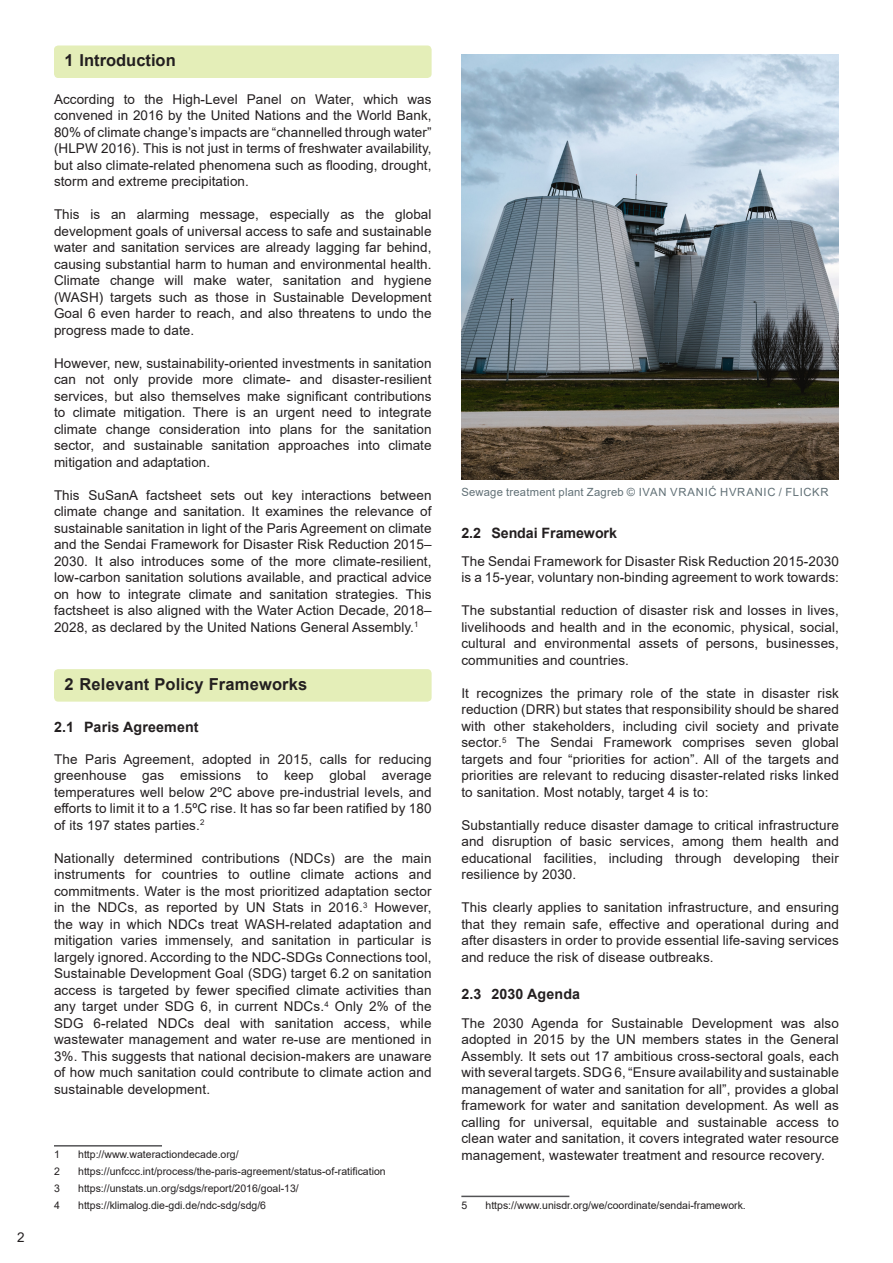
<style>
.page{position:relative;width:893px;height:1263px;background:#fff}
.page>*{position:absolute;margin:0;border:0;box-sizing:border-box;transform-origin:0 0}
.Sus__Level_1_Section{font:700 16.5px "Arial";letter-spacing:.01em;color:#231f20}
.Sus__Level_2_heading{font:700 14.25px "Arial";letter-spacing:.01em;color:#231f20}
.Sus__BODY_TEXT{font:13.5px/16.5px "Arial";letter-spacing:.01em;color:#231f20;text-align:justify}
.Sus__Photo_caption{font:11.25px "Arial";letter-spacing:.025em;color:#617076}
.Sus__Footnote{font:10.5px "Arial";color:#231f20}
</style>
<div class="page">
<div style="left:54px;top:45px;width:378px;height:33px;background:#e4eeb8;border-radius:4px"></div>
<div style="left:54px;top:669px;width:378px;height:33px;background:#e4eeb8;border-radius:4px"></div>
<hr style="left:54px;top:1145px;width:108px;height:1px;background:#535355">
<hr style="left:461px;top:1195px;width:108px;height:2px;background:#535355">
<img style="left:461px;top:54px;width:378px;height:425px">
<p class="Sus__BODY_TEXT" style="left:17px;top:1229px;width:9px">2</p>
<p class="Sus__Level_1_Section" style="left:64px;top:49px;width:113px">1 Introduction</p>
<p class="Sus__BODY_TEXT" style="left:54px;top:90px;width:379px">According to the High-Level Panel on Water, which was convened in 2016 by the United Nations and the World Bank, 80% of climate change’s impacts are “channelled through water” (HLPW 2016). This is not just in terms of freshwater availability, but also climate-related phenomena such as flooding, drought, storm and extreme precipitation.</p>
<p class="Sus__BODY_TEXT" style="left:54px;top:206px;width:379px">This is an alarming message, especially as the global development goals of universal access to safe and sustainable water and sanitation services are already lagging far behind, causing substantial harm to human and environmental health.<br>Climate change will make water, sanitation and hygiene (WASH) targets such as those in Sustainable Development Goal 6 even harder to reach, and also threatens to undo the progress made to date.</p>
<p class="Sus__BODY_TEXT" style="left:54px;top:354px;width:379px">However, new, sustainability-oriented investments in sanitation can not only provide more climate- and disaster-resilient services, but also themselves make significant contributions to climate mitigation. There is an urgent need to integrate climate change consideration into plans for the sanitation sector, and sustainable sanitation approaches into climate mitigation and adaptation.</p>
<p class="Sus__BODY_TEXT" style="left:54px;top:486px;width:379px">This SuSanA factsheet sets out key interactions between climate change and sanitation. It examines the relevance of sustainable sanitation in light of the Paris Agreement on climate and the Sendai Framework for Disaster Risk Reduction 2015– 2030. It also introduces some of the more climate-resilient, low-carbon sanitation solutions available, and practical advice on how to integrate climate and sanitation strategies. This factsheet is also aligned with the Water Action Decade, 2018– 2028, as declared by the United Nations General Assembly.<sup>1</sup></p>
<p class="Sus__Level_1_Section" style="left:64px;top:672px;width:244px">2 Relevant Policy Frameworks</p>
<p class="Sus__Level_2_heading" style="left:54px;top:717px;width:146px">2.1 Paris Agreement</p>
<p class="Sus__BODY_TEXT" style="left:54px;top:750px;width:379px">The Paris Agreement, adopted in 2015, calls for reducing greenhouse gas emissions to keep global average temperatures well below 2ºC above pre-industrial levels, and efforts to limit it to a 1.5ºC rise. It has so far been ratified by 180 of its 197 states parties.<sup>2</sup></p>
<p class="Sus__BODY_TEXT" style="left:54px;top:849px;width:379px">Nationally determined contributions (NDCs) are the main instruments for countries to outline climate actions and commitments. Water is the most prioritized adaptation sector in the NDCs, as reported by UN Stats in 2016.<sup>3</sup> However, the way in which NDCs treat WASH-related adaptation and mitigation varies immensely, and sanitation in particular is largely ignored. According to the NDC-SDGs Connections tool, Sustainable Development Goal (SDG) target 6.2 on sanitation access is targeted by fewer specified climate activities than any target under SDG 6, in current NDCs.<sup>4</sup> Only 2% of the SDG 6-related NDCs deal with sanitation access, while wastewater management and water re-use are mentioned in 3%. This suggests that national decision-makers are unaware of how much sanitation could contribute to climate action and sustainable development.</p>
<p class="Sus__Footnote" style="left:54px;top:1147px;width:7px">1</p>
<p class="Sus__Footnote" style="left:78px;top:1147px;width:162px">http://www.wateractiondecade.org/</p>
<p class="Sus__Footnote" style="left:54px;top:1164px;width:7px">2</p>
<p class="Sus__Footnote" style="left:78px;top:1164px;width:309px">https://unfccc.int/process/the-paris-agreement/status-of-ratification</p>
<p class="Sus__Footnote" style="left:54px;top:1181px;width:7px">3</p>
<p class="Sus__Footnote" style="left:78px;top:1181px;width:222px">https://unstats.un.org/sdgs/report/2016/goal-13/</p>
<p class="Sus__Footnote" style="left:54px;top:1198px;width:7px">4</p>
<p class="Sus__Footnote" style="left:78px;top:1198px;width:189px">https://klimalog.die-gdi.de/ndc-sdg/sdg/6</p>
<p class="Sus__Photo_caption" style="left:461px;top:484px;width:369px">Sewage treatment plant Zagreb © IVAN VRANIĆ HVRANIC / FLICKR</p>
<p class="Sus__Level_2_heading" style="left:461px;top:523px;width:157px">2.2 Sendai Framework</p>
<p class="Sus__BODY_TEXT" style="left:461px;top:552px;width:379px">The Sendai Framework for Disaster Risk Reduction 2015-2030 is a 15-year, voluntary non-binding agreement to work towards:</p>
<p class="Sus__BODY_TEXT" style="left:461px;top:602px;width:379px">The substantial reduction of disaster risk and losses in lives, livelihoods and health and in the economic, physical, social, cultural and environmental assets of persons, businesses, communities and countries.</p>
<p class="Sus__BODY_TEXT" style="left:461px;top:684px;width:379px">It recognizes the primary role of the state in disaster risk reduction (DRR) but states that responsibility should be shared with other stakeholders, including civil society and private sector.<sup>5</sup> The Sendai Framework comprises seven global targets and four “priorities for action”. All of the targets and priorities are relevant to reducing disaster-related risks linked to sanitation. Most notably, target 4 is to:</p>
<p class="Sus__BODY_TEXT" style="left:461px;top:816px;width:379px">Substantially reduce disaster damage to critical infrastructure and disruption of basic services, among them health and educational facilities, including through developing their resilience by 2030.</p>
<p class="Sus__BODY_TEXT" style="left:461px;top:899px;width:379px">This clearly applies to sanitation infrastructure, and ensuring that they remain safe, effective and operational during and after disasters in order to provide essential life-saving services and reduce the risk of disease outbreaks.</p>
<p class="Sus__Level_2_heading" style="left:461px;top:984px;width:120px">2.3 2030 Agenda</p>
<p class="Sus__BODY_TEXT" style="left:461px;top:1014px;width:379px">The 2030 Agenda for Sustainable Development was also adopted in 2015 by the UN members states in the General Assembly. It sets out 17 ambitious cross-sectoral goals, each with several targets. SDG 6, “Ensure availability and sustainable management of water and sanitation for all”, provides a global framework for water and sanitation development. As well as calling for universal, equitable and sustainable access to clean water and sanitation, it covers integrated water resource management, wastewater treatment and resource recovery.</p>
<p class="Sus__Footnote" style="left:461px;top:1198px;width:7px">5</p>
<p class="Sus__Footnote" style="left:486px;top:1198px;width:262px">https://www.unisdr.org/we/coordinate/sendai-framework.</p>
</div>
